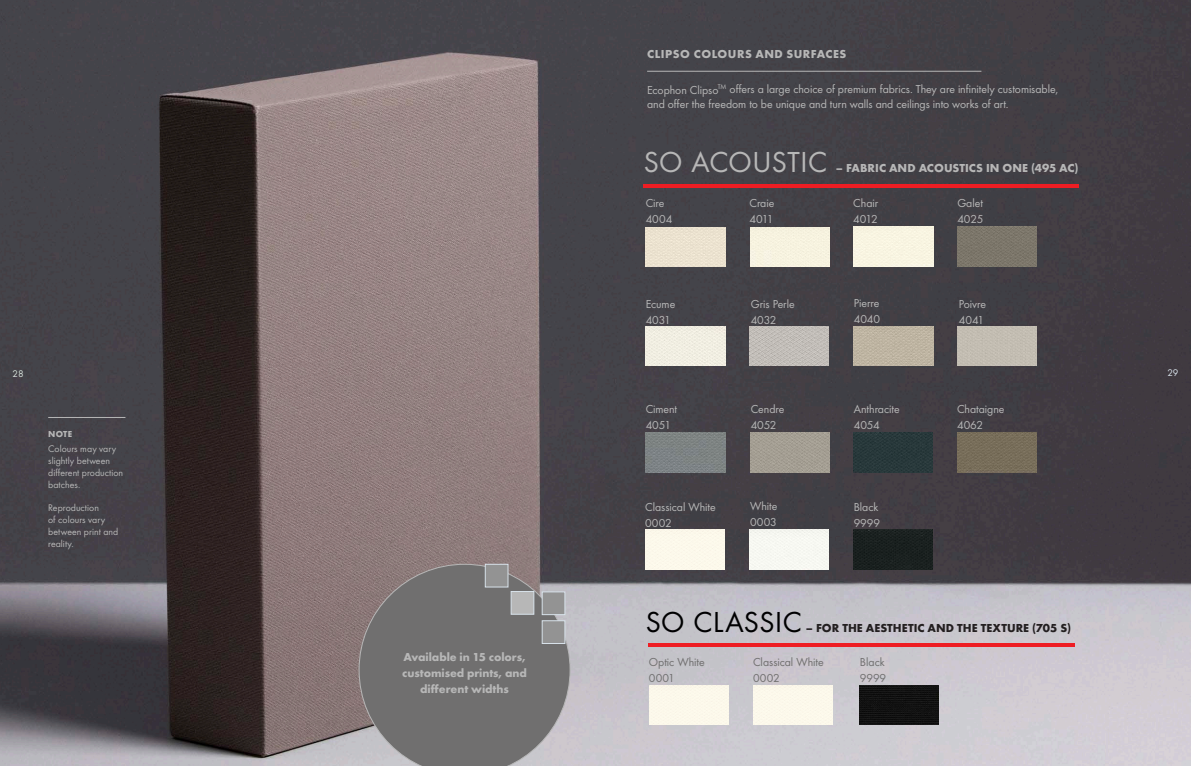
<style>
.page{position:relative;width:1191px;height:766px;background:#fff}
.page>*{position:absolute;margin:0;border:0;box-sizing:border-box;transform-origin:0 0}
.Sub_headline_12pt{font:30px "Futura Boo";letter-spacing:.015em;color:#b7b7b7}
.Sub_headline_12pt-2{font:30px "Futura Boo";letter-spacing:.02em;color:#000001}
.Body_copy_Futura{font:12px/16px "Futura Boo";letter-spacing:-.005em;color:#b7b7b7}
.Body_copy_Noto{font:12px/14.2px "Futura Boo";letter-spacing:-.005em;color:#b7b7b7}
.Body_copy_Futura-2{font:700 12px/16px "Futura";letter-spacing:-.005em;color:#b7b7b7;text-align:center}
.Body_copy_Futura-3{font:12px/16px "Futura Boo";letter-spacing:-.005em;color:#706f6f}
.Sub_headline_12pt-3{font:700 12px "Futura";letter-spacing:.005em;color:#231f20}
.Sub_headline_12pt-4{font:700 12px "Futura";letter-spacing:.005em;color:#b7b7b7}
.Sub_headline_12pt-5{font:700 12px "Futura PT";letter-spacing:.04em;color:#b7b7b7}
.Body_copy_Futura-4{font:10px/12px "Futura Boo";letter-spacing:.005em;color:#b7b7b7}
.t1{font:10px "Futura Boo";color:#d8e3dc}
.t2{font:10px "Futura Boo";color:#d8e2ea}
.Sub_headline_9pt{font:700 9px "Futura";color:#b7b7b7}
</style>
<div class="page">
<img style="left:0;top:0;width:1191px;height:765px">
<hr style="left:648px;top:643px;width:426px;height:3px;background:#ee1d23">
<svg style="left:359px;top:563px;width:211px;height:202px;background:#7a7778"></svg>
<hr style="left:647px;top:71px;width:334px;height:1px;background:#b7b7b7">
<hr style="left:48px;top:417px;width:77px;height:1px;background:#b7b7b7">
<div style="left:645px;top:227px;width:80px;height:40px;background:#ebe2cf"></div>
<div style="left:750px;top:227px;width:79px;height:40px;background:#f6f2df"></div>
<div style="left:853px;top:226px;width:80px;height:40px;background:#f8f4e1"></div>
<div style="left:753px;top:685px;width:79px;height:39px;background:#fcf9eb"></div>
<div style="left:749px;top:529px;width:80px;height:40px;background:#f6f7f1"></div>
<img style="left:957px;top:226px;width:79px;height:40px">
<div style="left:645px;top:326px;width:80px;height:40px;background:#f1eee2"></div>
<img style="left:749px;top:326px;width:80px;height:40px">
<div style="left:853px;top:529px;width:79px;height:40px;background:#1a2120"></div>
<img style="left:853px;top:326px;width:80px;height:40px">
<div style="left:957px;top:326px;width:79px;height:40px;background:#c3bdb2"></div>
<img style="left:645px;top:432px;width:80px;height:40px">
<div style="left:649px;top:685px;width:79px;height:39px;background:#fcf8eb"></div>
<div style="left:645px;top:529px;width:79px;height:40px;background:#fcf9eb"></div>
<img style="left:750px;top:432px;width:79px;height:40px">
<div style="left:853px;top:432px;width:79px;height:40px;background:#28383b"></div>
<img style="left:957px;top:432px;width:79px;height:40px">
<div style="left:485px;top:563px;width:23px;height:24px;background:#939393;border:1px solid #d8e2ea"></div>
<div style="left:542px;top:620px;width:23px;height:23px;background:#939393;border:1px solid #d8e2ea"></div>
<div style="left:511px;top:591px;width:23px;height:23px;background:#b7b7b7;border:1px solid #d8e2ea"></div>
<div style="left:542px;top:591px;width:23px;height:24px;background:#939393;border:1px solid #d8e2ea"></div>
<hr style="left:643px;top:184px;width:436px;height:3px;background:#ee1d23">
<img style="left:859px;top:684px;width:80px;height:40px">
<p class="Sub_headline_12pt-5" style="left:647px;top:46px;width:201px">CLIPSO COLOURS AND SURFACES</p>
<p class="Body_copy_Noto" style="left:647px;top:83px;width:412px">Ecophon Clipso<sup>TM</sup> offers a large choice of premium fabrics. They are infinitely customisable, and offer the freedom to be unique and turn walls and ceilings into works of art.</p>
<p class="Sub_headline_12pt" style="left:643px;top:144px;width:185px">SO ACOUSTIC</p>
<p class="Sub_headline_12pt-4" style="left:836px;top:160px;width:244px">– FABRIC AND ACOUSTICS IN ONE (495 AC)</p>
<p class="Body_copy_Futura" style="left:645px;top:195px;width:28px">Cire<br>4004</p>
<p class="Body_copy_Futura" style="left:749px;top:195px;width:26px">Craie<br>4011</p>
<p class="Body_copy_Futura" style="left:853px;top:195px;width:26px">Chair<br>4012</p>
<p class="Body_copy_Futura" style="left:957px;top:195px;width:28px">Galet<br>4025</p>
<p class="Body_copy_Futura" style="left:645px;top:296px;width:31px">Ecume<br>4031</p>
<p class="Body_copy_Futura" style="left:750px;top:296px;width:46px">Gris Perle<br>4032</p>
<p class="Body_copy_Futura" style="left:853px;top:295px;width:28px">Pierre<br>4040</p>
<p class="Body_copy_Futura" style="left:959px;top:295px;width:29px">Poivre<br>4041</p>
<p class="t1" style="left:12px;top:368px;width:13px">28</p>
<p class="t2" style="left:1167px;top:366px;width:13px">29</p>
<p class="Sub_headline_9pt" style="left:48px;top:428px;width:25px">NOTE</p>
<p class="Body_copy_Futura-4" style="left:48px;top:442px;width:76px">Colours may vary slightly between different production batches.</p>
<p class="Body_copy_Futura-4" style="left:48px;top:502px;width:72px">Reproduction<br>of colours vary between print and reality.</p>
<p class="Body_copy_Futura-2" style="left:402px;top:648px;width:126px">Available in 15 colors, customised prints, and different widths</p>
<p class="Body_copy_Futura" style="left:645px;top:401px;width:33px">Ciment<br>4051</p>
<p class="Body_copy_Futura" style="left:750px;top:401px;width:35px">Cendre<br>4052</p>
<p class="Body_copy_Futura" style="left:853px;top:401px;width:47px">Anthracite<br>4054</p>
<p class="Body_copy_Futura" style="left:957px;top:401px;width:49px">Chataigne<br>4062</p>
<p class="Body_copy_Futura" style="left:645px;top:498px;width:72px">Classical White<br>0002</p>
<p class="Body_copy_Futura" style="left:750px;top:498px;width:29px">White<br>0003</p>
<p class="Body_copy_Futura" style="left:853px;top:498px;width:28px">Black<br>9999</p>
<p class="Sub_headline_12pt-2" style="left:645px;top:603px;width:158px">SO CLASSIC</p>
<p class="Sub_headline_12pt-3" style="left:806px;top:620px;width:267px">– FOR THE AESTHETIC AND THE TEXTURE (705 S)</p>
<p class="Body_copy_Futura-3" style="left:649px;top:654px;width:57px">Optic White<br>0001</p>
<p class="Body_copy_Futura-3" style="left:753px;top:654px;width:72px">Classical White<br>0002</p>
<p class="Body_copy_Futura-3" style="left:860px;top:654px;width:28px">Black<br>9999</p>
</div>
